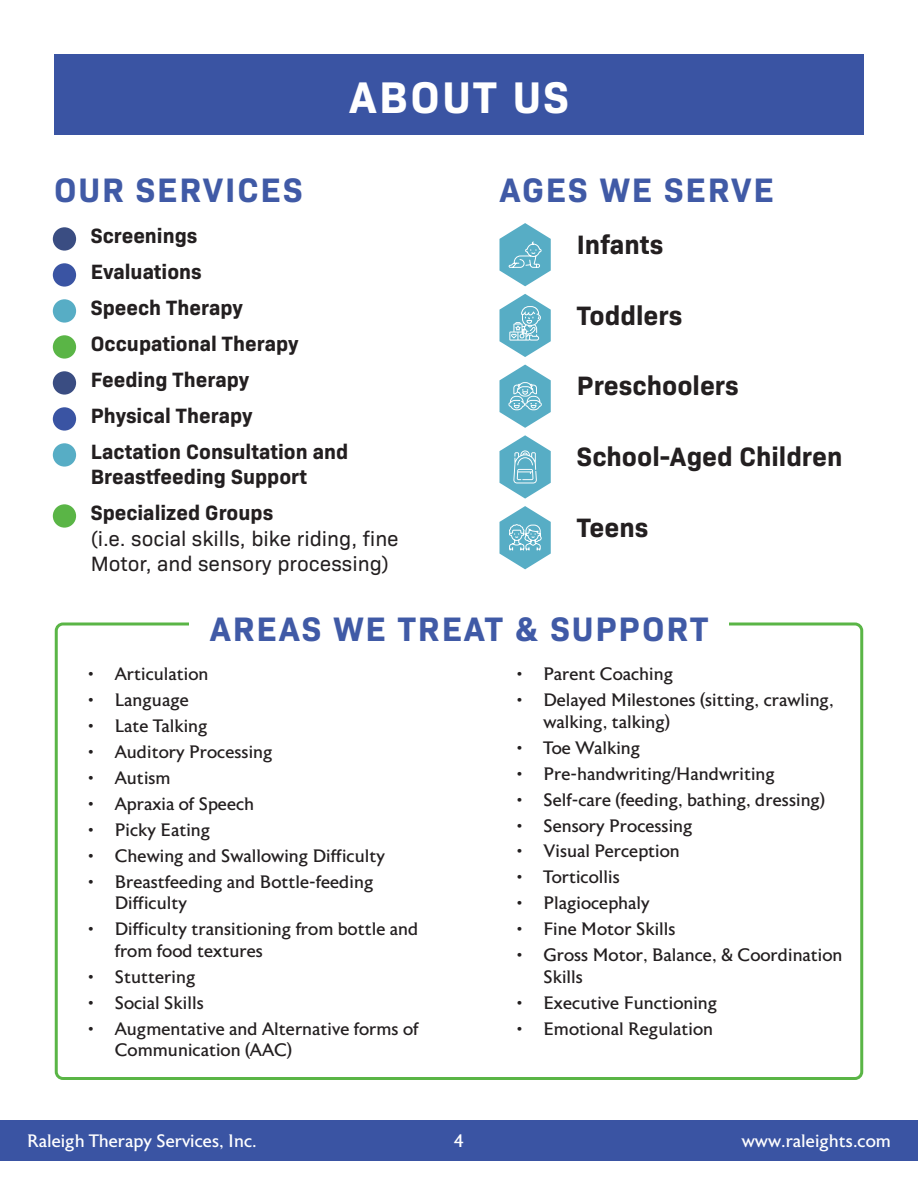
<style>
.page{position:relative;width:918px;height:1188px;background:#fff}
.page>*{position:absolute;margin:0;border:0;box-sizing:border-box;transform-origin:0 0}
.t1{font:700 45px "Bio Sans";letter-spacing:.055em;color:#fff}
.t2{font:700 34.5px "Bio Sans";letter-spacing:.055em;color:#405aa6}
.t3{font:700 27px "Bio Sans";color:#231f20}
.t4{font:700 21px/25.2px "Bio Sans";color:#231f20}
.t5{font:21px/25.2px "Bio Sans";color:#231f20}
.t6{font:18px/21.6px "Astoria";color:#231f20}
.t7{font:18px "Astoria";color:#fff}
</style>
<div class="page">
<div style="left:0;top:1120px;width:918px;height:41px;background:#3a54a3"></div>
<div style="left:54px;top:54px;width:810px;height:81px;background:#3a54a3"></div>
<svg style="left:500px;top:506px;width:51px;height:63px"></svg>
<svg style="left:500px;top:365px;width:51px;height:63px"></svg>
<svg style="left:500px;top:223px;width:51px;height:63px"></svg>
<svg style="left:500px;top:435px;width:51px;height:64px"></svg>
<svg style="left:500px;top:294px;width:51px;height:63px"></svg>
<div style="left:53px;top:443px;width:23px;height:24px;background:#57adc5;border-radius:50%"></div>
<div style="left:53px;top:504px;width:23px;height:24px;background:#5ab546;border-radius:50%"></div>
<div style="left:53px;top:227px;width:23px;height:24px;background:#3a4d82;border-radius:50%"></div>
<div style="left:53px;top:263px;width:23px;height:24px;background:#3a54a3;border-radius:50%"></div>
<div style="left:53px;top:371px;width:23px;height:24px;background:#3a4d82;border-radius:50%"></div>
<div style="left:53px;top:299px;width:23px;height:24px;background:#57adc5;border-radius:50%"></div>
<div style="left:53px;top:335px;width:23px;height:24px;background:#5ab546;border-radius:50%"></div>
<div style="left:53px;top:407px;width:23px;height:24px;background:#3a54a3;border-radius:50%"></div>
<div style="left:55px;top:622px;width:808px;height:458px;border:3px solid #5ab546;border-radius:7px"></div>
<div style="left:189px;top:608px;width:540px;height:33px;background:#fff"></div>
<p class="t1" style="left:349px;top:63px;width:221px">ABOUT US</p>
<p class="t2" style="left:54px;top:164px;width:250px">OUR SERVICES</p>
<p class="t2" style="left:499px;top:164px;width:276px">AGES WE SERVE</p>
<p class="t3" style="left:577px;top:224px;width:88px">Infants</p>
<p class="t4" style="left:91px;top:222px;width:108px">Screenings</p>
<p class="t4" style="left:91px;top:258px;width:113px">Evaluations</p>
<p class="t4" style="left:91px;top:294px;width:154px">Speech Therapy</p>
<p class="t4" style="left:91px;top:330px;width:209px">Occupational Therapy</p>
<p class="t4" style="left:91px;top:366px;width:160px">Feeding Therapy</p>
<p class="t4" style="left:91px;top:402px;width:163px">Physical Therapy</p>
<p class="t4" style="left:91px;top:438px;width:259px">Lactation Consultation and<br>Breastfeeding Support</p>
<p class="t4" style="left:91px;top:499px;width:184px">Specialized Groups</p>
<p class="t5" style="left:91px;top:524px;width:310px">(i.e. social skills, bike riding, fine<br>Motor, and sensory processing)</p>
<p class="t3" style="left:577px;top:294px;width:107px">Toddlers</p>
<p class="t3" style="left:577px;top:365px;width:164px">Preschoolers</p>
<p class="t3" style="left:577px;top:436px;width:267px">School-Aged Children</p>
<p class="t3" style="left:577px;top:507px;width:73px">Teens</p>
<p class="t2" style="left:210px;top:603px;width:500px">AREAS WE TREAT &amp; SUPPORT</p>
<p class="t6" style="left:88px;top:664px;width:122px">• Articulation</p>
<p class="t6" style="left:88px;top:690px;width:103px">• Language</p>
<p class="t6" style="left:88px;top:716px;width:121px">• Late Talking</p>
<p class="t6" style="left:88px;top:742px;width:186px">• Auditory Processing</p>
<p class="t6" style="left:88px;top:768px;width:84px">• Autism</p>
<p class="t6" style="left:88px;top:794px;width:168px">• Apraxia of Speech</p>
<p class="t6" style="left:88px;top:819px;width:124px">• Picky Eating</p>
<p class="t6" style="left:88px;top:845px;width:299px">• Chewing and Swallowing Difficulty</p>
<p class="t6" style="left:115px;top:871px;width:260px;text-indent:-27px">• Breastfeeding and Bottle-feeding<br>Difficulty</p>
<p class="t6" style="left:115px;top:919px;width:305px;text-indent:-27px">• Difficulty transitioning from bottle and from food textures</p>
<p class="t6" style="left:88px;top:966px;width:109px">• Stuttering</p>
<p class="t6" style="left:88px;top:992px;width:118px">• Social Skills</p>
<p class="t6" style="left:115px;top:1018px;width:305px;text-indent:-27px">• Augmentative and Alternative forms of<br>Communication (AAC)</p>
<p class="t6" style="left:516px;top:664px;width:158px">• Parent Coaching</p>
<p class="t6" style="left:543px;top:690px;width:292px;text-indent:-27px">• Delayed Milestones (sitting, crawling, walking, talking)</p>
<p class="t6" style="left:516px;top:737px;width:126px">• Toe Walking</p>
<p class="t6" style="left:516px;top:763px;width:260px">• Pre-handwriting/Handwriting</p>
<p class="t6" style="left:516px;top:789px;width:310px">• Self-care (feeding, bathing, dressing)</p>
<p class="t6" style="left:516px;top:815px;width:178px">• Sensory Processing</p>
<p class="t6" style="left:516px;top:841px;width:165px">• Visual Perception</p>
<p class="t6" style="left:516px;top:867px;width:105px">• Torticollis</p>
<p class="t6" style="left:516px;top:893px;width:135px">• Plagiocephaly</p>
<p class="t6" style="left:516px;top:919px;width:161px">• Fine Motor Skills</p>
<p class="t6" style="left:543px;top:945px;width:301px;text-indent:-27px">• Gross Motor, Balance, &amp; Coordination<br>Skills</p>
<p class="t6" style="left:516px;top:992px;width:203px">• Executive Functioning</p>
<p class="t6" style="left:516px;top:1018px;width:198px">• Emotional Regulation</p>
<p class="t7" style="left:27px;top:1132px;width:231px">Raleigh Therapy Services, Inc.</p>
<p class="t7" style="left:454px;top:1132px;width:11px">4</p>
<p class="t7" style="left:742px;top:1132px;width:151px">www.raleights.com</p>
</div>
